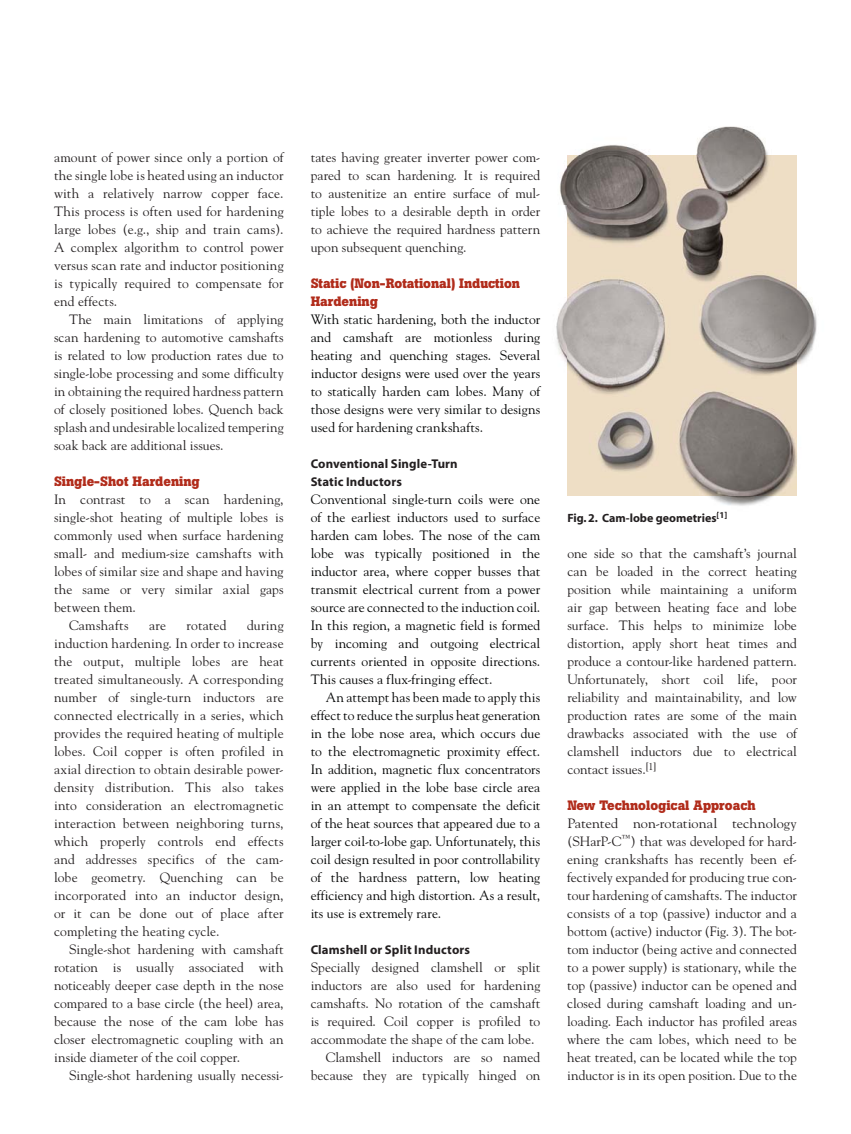
<style>
.page{position:relative;width:851px;height:1134px;background:#fff}
.page>*{position:absolute;margin:0;border:0;box-sizing:border-box;transform-origin:0 0}
.t1{font:13.5px/18px "Goudy";letter-spacing:.005em;color:#231f20;text-align:justify}
.t2{font:13.5px/18px "Goudy";letter-spacing:.005em;color:#010202;text-align:justify}
.t3{font:13.5px/18px "Goudy";letter-spacing:.005em;color:#231f20;text-align:justify;scale:1.05 1}
.t4{font:700 13.5px/18px "Boton";color:#b12c1b}
.t5{font:13.5px "Goudy";letter-spacing:.025em;color:#231f20}
.t6{font:700 12.75px/18px "Myriad Pro";letter-spacing:.01em;color:#231f20}
.t7{font:700 12px "Myriad";color:#231f20}
</style>
<div class="page">
<img style="left:560px;top:126px;width:237px;height:80px">
<img style="left:556px;top:206px;width:11px;height:157px">
<img style="left:796px;top:206px;width:21px;height:290px">
<img style="left:709px;top:496px;width:64px;height:10px">
<img style="left:567px;top:156px;width:229px;height:340px">
<p class="t1" style="left:54px;top:149px;width:231px">amount of power since only a portion of the single lobe is heated using an inductor with a relatively narrow copper face.<br>This process is often used for hardening large lobes (e.g., ship and train cams).<br>A complex algorithm to control power versus scan rate and inductor positioning is typically required to compensate for end effects.</p>
<p class="t1" style="left:54px;top:311px;width:231px;text-indent:15px">The main limitations of applying scan hardening to automotive camshafts is related to low production rates due to single-lobe processing and some difficulty in obtaining the required hardness pattern of closely positioned lobes. Quench back splash and undesirable localized tempering soak back are additional issues.</p>
<p class="t4" style="left:54px;top:474px;width:147px">Single-Shot Hardening</p>
<p class="t1" style="left:54px;top:491px;width:231px">In contrast to a scan hardening,</p>
<p class="t1" style="left:54px;top:509px;width:231px">single-shot heating of multiple lobes is</p>
<p class="t1" style="left:54px;top:527px;width:231px">commonly used when surface hardening</p>
<p class="t1" style="left:54px;top:545px;width:231px">small- and medium-size camshafts with</p>
<p class="t1" style="left:54px;top:563px;width:231px">lobes of similar size and shape and having</p>
<p class="t1" style="left:54px;top:581px;width:231px">the same or very similar axial gaps</p>
<p class="t1" style="left:54px;top:599px;width:83px">between them.</p>
<p class="t5" style="left:69px;top:620px;width:61px">Camshafts</p>
<p class="t1" style="left:149px;top:617px;width:19px">are</p>
<p class="t1" style="left:187px;top:617px;width:41px">rotated</p>
<p class="t1" style="left:54px;top:617px;width:231px;text-indent:193px">during induction hardening. In order to increase the output, multiple lobes are heat treated simultaneously. A corresponding number of single-turn inductors are connected electrically in a series, which provides the required heating of multiple lobes. Coil copper is often profiled in axial direction to obtain desirable power&shy;density distribution. This also takes into consideration an electromagnetic interaction between neighboring turns, which properly controls end effects and addresses specifics of the cam&shy;lobe geometry. Quenching can be incorporated into an inductor design, or it can be done out of place after completing the heating cycle.</p>
<p class="t1" style="left:54px;top:941px;width:231px;text-indent:15px">Single-shot hardening with camshaft rotation is usually associated with noticeably deeper case depth in the nose compared to a base circle (the heel) area, because the nose of the cam lobe has closer electromagnetic coupling with an inside diameter of the coil copper.</p>
<p class="t1" style="left:69px;top:1067px;width:216px">Single-shot hardening usually necessi-</p>
<p class="t1" style="left:310px;top:149px;width:231px">tates having greater inverter power com&shy;pared to scan hardening. It is required to austenitize an entire surface of mul&shy;tiple lobes to a desirable depth in order to achieve the required hardness pattern upon subsequent quenching.</p>
<p class="t4" style="left:310px;top:276px;width:211px">Static (Non-Rotational) Induction<br>Hardening</p>
<p class="t2" style="left:310px;top:311px;width:231px">With static hardening, both the inductor and camshaft are motionless during heating and quenching stages. Several inductor designs were used over the years to statically harden cam lobes. Many of those designs were very similar to designs used for hardening crankshafts.</p>
<p class="t6" style="left:310px;top:456px;width:148px">Conventional Single-Turn<br>Static Inductors</p>
<p class="t2" style="left:310px;top:491px;width:231px">Conventional single-turn coils were one of the earliest inductors used to surface harden cam lobes. The nose of the cam lobe was typically positioned in the inductor area, where copper busses that transmit electrical current from a power source are connected to the induction coil.<br>In this region, a magnetic field is formed by incoming and outgoing electrical currents oriented in opposite directions.<br>This causes a flux-fringing effect.</p>
<p class="t2" style="left:310px;top:689px;width:231px;text-indent:15px">An attempt has been made to apply this effect to reduce the surplus heat generation in the lobe nose area, which occurs due to the electromagnetic proximity effect.<br>In addition, magnetic flux concentrators were applied in the lobe base circle area in an attempt to compensate the deficit of the heat sources that appeared due to a larger coil-to-lobe gap. Unfortunately, this coil design resulted in poor controllability of the hardness pattern, low heating efficiency and high distortion. As a result, its use is extremely rare.</p>
<p class="t6" style="left:310px;top:942px;width:161px">Clamshell or Split Inductors</p>
<p class="t1" style="left:310px;top:959px;width:231px">Specially designed clamshell or split</p>
<p class="t1" style="left:310px;top:977px;width:231px">inductors are also used for hardening</p>
<p class="t1" style="left:310px;top:995px;width:231px">camshafts. No rotation of the camshaft</p>
<p class="t1" style="left:310px;top:1013px;width:231px">is required. Coil copper is profiled to</p>
<p class="t1" style="left:310px;top:1031px;width:225px">accommodate the shape of the cam lobe.</p>
<p class="t1" style="left:325px;top:1049px;width:216px">Clamshell inductors are so named</p>
<p class="t1" style="left:310px;top:1067px;width:231px">because they are typically hinged on</p>
<p class="t7" style="left:567px;top:513px;width:161px">Fig. 2. Cam-lobe geometries <sup>[1]</sup></p>
<p class="t1" style="left:567px;top:545px;width:231px">one side so that the camshaft’s journal can be loaded in the correct heating position while maintaining a uniform air gap between heating face and lobe surface. This helps to minimize lobe distortion, apply short heat times and produce a contour-like hardened pattern.<br>Unfortunately, short coil life, poor reliability and maintainability, and low production rates are some of the main drawbacks associated with the use of clamshell inductors due to electrical contact issues.<sup>[1]</sup></p>
<p class="t4" style="left:567px;top:798px;width:190px">New Technological Approach</p>
<p class="t3" style="left:567px;top:815px;width:220px">Patented non-rotational technology (SHarP-C<sup>™</sup>) that was developed for hard&shy;ening crankshafts has recently been ef&shy;fectively expanded for producing true con&shy;tour hardening of camshafts. The inductor consists of a top (passive) inductor and a bottom (active) inductor (Fig. 3). The bot&shy;tom inductor (being active and connected to a power supply) is stationary, while the top (passive) inductor can be opened and closed during camshaft loading and un&shy;loading. Each inductor has profiled areas where the cam lobes, which need to be heat treated, can be located while the top inductor is in its open position. Due to the</p>
</div>
